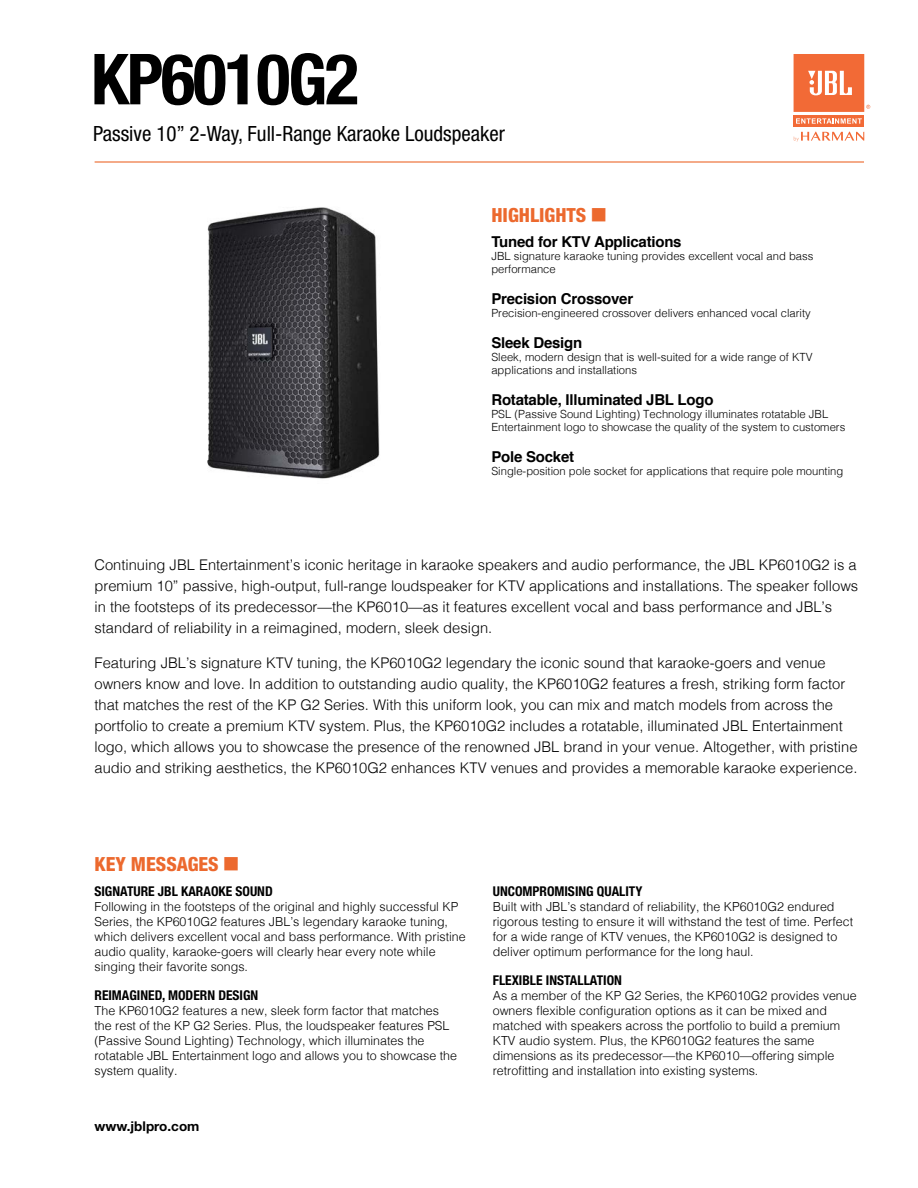
<style>
.page{position:relative;width:918px;height:1188px;background:#fff}
.page>*{position:absolute;margin:0;border:0;box-sizing:border-box;transform-origin:0 0}
.t1{font:700 condensed 70.5px "Helvetica Neue LT Std";letter-spacing:-.03em;color:#000}
.t2{font:condensed 21px "Helvetica Neue LT Std";color:#000}
.t3{font:800 condensed 19.5px "Helvetica Neue LT Std";color:#ec692e}
.t4{font:700 15px "Helvetica";letter-spacing:-.015em;color:#000}
.t5{font:300 14.7px/21px "Helvetica";color:#000}
.t6{font:700 condensed 13.5px "Helvetica Neue LT";color:#000}
.t7{font:700 13.5px "Helvetica Neue LT Std";color:#000}
.t8{font:300 12.45px/15px "Helvetica";color:#000}
.t9{font:300 11.25px/12.8px "Helvetica";color:#000}
</style>
<div class="page">
<hr style="left:95px;top:161px;width:769px;height:2px;background:#ec692e">
<div style="left:794px;top:116px;width:70px;height:11px;background:#f26a36"></div>
<svg style="left:796px;top:118px;width:66px;height:6px"></svg>
<svg style="left:794px;top:132px;width:70px;height:10px"></svg>
<svg style="left:794px;top:54px;width:76px;height:58px"></svg>
<img style="left:207px;top:207px;width:173px;height:272px">
<h1 class="t1" style="left:91px;top:37px;width:270px">KP6010G2</h1>
<h2 class="t2" style="left:93px;top:121px;width:413px">Passive 10” 2-Way, Full-Range Karaoke Loudspeaker</h2>
<h3 class="t3" style="left:491px;top:203px;width:96px">HIGHLIGHTS</h3>
<p class="t4" style="left:491px;top:230px;width:192px">Tuned for KTV Applications</p>
<p class="t9" style="left:491px;top:249px;width:323px">JBL signature karaoke tuning provides excellent vocal and bass performance</p>
<p class="t4" style="left:491px;top:287px;width:143px">Precision Crossover</p>
<p class="t9" style="left:491px;top:306px;width:321px">Precision-engineered crossover delivers enhanced vocal clarity</p>
<p class="t4" style="left:491px;top:331px;width:92px">Sleek Design</p>
<p class="t9" style="left:491px;top:350px;width:323px">Sleek, modern design that is well-suited for a wide range of KTV applications and installations</p>
<p class="t4" style="left:491px;top:388px;width:224px">Rotatable, Illuminated JBL Logo</p>
<p class="t9" style="left:491px;top:407px;width:355px">PSL (Passive Sound Lighting) Technology illuminates rotatable JBL<br>Entertainment logo to showcase the quality of the system to customers</p>
<p class="t4" style="left:491px;top:445px;width:84px">Pole Socket</p>
<p class="t9" style="left:491px;top:464px;width:353px">Single-position pole socket for applications that require pole mounting</p>
<p class="t5" style="left:94px;top:553px;width:765px">Continuing JBL Entertainment’s iconic heritage in karaoke speakers and audio performance, the JBL KP6010G2 is a premium 10” passive, high-output, full-range loudspeaker for KTV applications and installations. The speaker follows in the footsteps of its predecessor—the KP6010—as it features excellent vocal and bass performance and JBL’s standard of reliability in a reimagined, modern, sleek design.</p>
<p class="t5" style="left:94px;top:651px;width:765px">Featuring JBL’s signature KTV tuning, the KP6010G2 legendary the iconic sound that karaoke-goers and venue owners know and love. In addition to outstanding audio quality, the KP6010G2 features a fresh, striking form factor that matches the rest of the KP G2 Series. With this uniform look, you can mix and match models from across the portfolio to create a premium KTV system. Plus, the KP6010G2 includes a rotatable, illuminated JBL Entertainment logo, which allows you to showcase the presence of the renowned JBL brand in your venue. Altogether, with pristine audio and striking aesthetics, the KP6010G2 enhances KTV venues and provides a memorable karaoke experience.</p>
<h3 class="t3" style="left:94px;top:852px;width:126px">KEY MESSAGES</h3>
<p class="t6" style="left:94px;top:883px;width:180px">SIGNATURE JBL KARAOKE SOUND</p>
<p class="t8" style="left:94px;top:898px;width:373px">Following in the footsteps of the original and highly successful KP Series, the KP6010G2 features JBL’s legendary karaoke tuning, which delivers excellent vocal and bass performance. With pristine audio quality, karaoke-goers will clearly hear every note while singing their favorite songs.</p>
<p class="t6" style="left:94px;top:987px;width:165px">REIMAGINED, MODERN DESIGN</p>
<p class="t8" style="left:94px;top:1003px;width:364px">The KP6010G2 features a new, sleek form factor that matches the rest of the KP G2 Series. Plus, the loudspeaker features PSL (Passive Sound Lighting) Technology, which illuminates the rotatable JBL Entertainment logo and allows you to showcase the system quality.</p>
<p class="t7" style="left:95px;top:1118px;width:106px">www.jblpro.com</p>
<p class="t6" style="left:493px;top:883px;width:151px">UNCOMPROMISING QUALITY</p>
<p class="t8" style="left:493px;top:898px;width:362px">Built with JBL’s standard of reliability, the KP6010G2 endured rigorous testing to ensure it will withstand the test of time. Perfect for a wide range of KTV venues, the KP6010G2 is designed to deliver optimum performance for the long haul.</p>
<p class="t6" style="left:493px;top:972px;width:131px">FLEXIBLE INSTALLATION</p>
<p class="t8" style="left:493px;top:988px;width:365px">As a member of the KP G2 Series, the KP6010G2 provides venue owners flexible configuration options as it can be mixed and matched with speakers across the portfolio to build a premium KTV audio system. Plus, the KP6010G2 features the same dimensions as its predecessor—the KP6010—offering simple retrofitting and installation into existing systems.</p>
</div>
